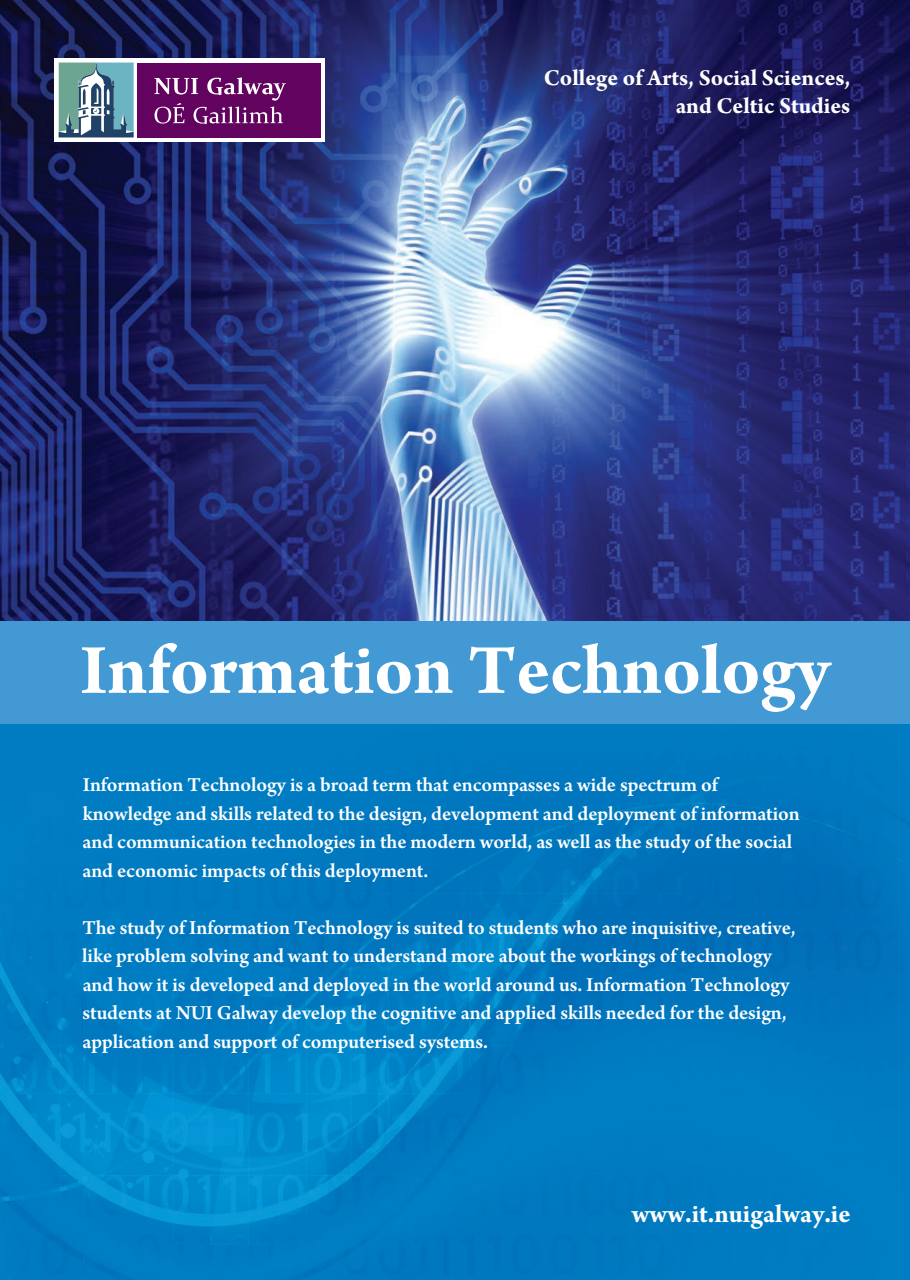
<style>
.page{position:relative;width:910px;height:1280px;background:#fff}
.page>*{position:absolute;margin:0;border:0;box-sizing:border-box;transform-origin:0 0}
.t1{font:700 75px "Arno Pro";color:#fff}
.t2{font:700 27px "Arno Pro";color:#fff}
.t3{font:700 24px/28.8px "Arno Pro";color:#fff;text-align:right}
.t4{font:600 21px/28.5px "Arno Pro";letter-spacing:-.005em;color:#fff}
</style>
<div class="page">
<img style="left:0;top:0;width:910px;height:621px">
<img style="left:0;top:724px;width:910px;height:556px">
<div style="left:0;top:621px;width:910px;height:103px;background:#4399d3"></div>
<svg style="left:55px;top:58px;width:270px;height:84px"></svg>
<div style="left:138px;top:63px;width:183px;height:74px;background:#62035f"></div>
<svg style="left:155px;top:103px;width:29px;height:21px"></svg>
<svg style="left:194px;top:107px;width:89px;height:17px"></svg>
<svg style="left:154px;top:78px;width:44px;height:17px"></svg>
<svg style="left:207px;top:77px;width:79px;height:24px"></svg>
<svg style="left:59px;top:63px;width:75px;height:74px;background:#719ca6"></svg>
<p class="t3" style="left:544px;top:64px;width:308px">College of Arts, Social Sciences, and Celtic Studies</p>
<p class="t1" style="left:80px;top:627px;width:751px">Information Technology</p>
<p class="t4" style="left:82px;top:772px;width:719px">Information Technology is a broad term that encompasses a wide spectrum of knowledge and skills related to the design, development and deployment of information and communication technologies in the modern world, as well as the study of the social and economic impacts of this deployment.</p>
<p class="t4" style="left:82px;top:914px;width:715px">The study of Information Technology is suited to students who are inquisitive, creative, like problem solving and want to understand more about the workings of technology and how it is developed and deployed in the world around us. Information Technology students at NUI Galway develop the cognitive and applied skills needed for the design, application and support of computerised systems.</p>
<p class="t2" style="left:632px;top:1198px;width:220px">www.it.nuigalway.ie</p>
</div>
